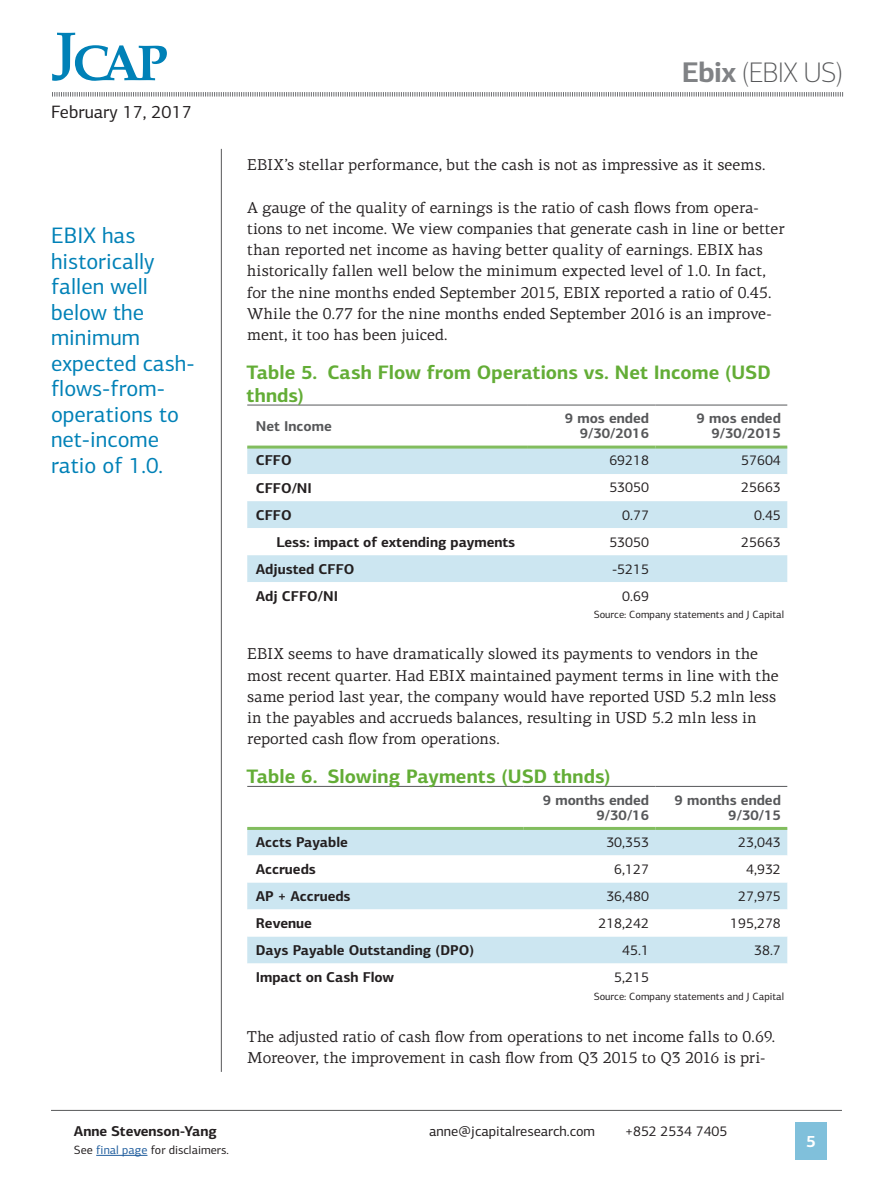
<style>
.page{position:relative;width:893px;height:1191px;background:#fff}
.page>*{position:absolute;margin:0;border:0;box-sizing:border-box;transform-origin:0 0}
.t1{font:100 28.5px "PF Centro Sans Pro";letter-spacing:-.03em;color:#57585a}
.Pull_quote{font:22.5px/25.5px "PF Centro Sans Pro";color:#0081b7}
.Subhead__free{font:700 19.5px/22.5px "PF Centro Sans Pro";letter-spacing:.005em;color:#63ad36}
.t2{font:18px "PF Centro Sans Pro";color:#231f20}
.t3{font:700 16.5px "PF Centro Sans Pro";color:#fff}
.Body_text{font:15.75px/21.3px "PF Centro Serif Pro";color:#231f20}
.Table_left_column{font:700 14.25px "PF Centro Sans Pro";color:#231f20}
.Table_body{font:14.25px "PF Centro Sans Pro";color:#231f20}
.Table_header{font:700 14.25px/15px "PF Centro Sans Pro";color:#57585a;text-align:right}
.t4{font:12px "PF Centro Sans Pro";color:#231f20}
.Source{font:10.5px "PF Centro Sans Pro";color:#231f20}
.s1{font-weight:700;color:#808285}
.s2{color:#215e9e}
</style>
<div class="page">
<hr style="left:51px;top:1110px;width:791px;height:1px;background:#57585a">
<div style="left:795px;top:1122px;width:32px;height:38px;background:#80c0db"></div>
<svg style="left:52px;top:33px;width:115px;height:48px"></svg>
<svg style="left:52px;top:92px;width:791px;height:5px"></svg>
<hr style="left:96px;top:1155px;width:51px;height:1px;background:#215e9e">
<hr style="left:221px;top:149px;width:1px;height:922px;background:#57585a">
<div style="left:247px;top:448px;width:540px;height:26px;background:#cce6f1"></div>
<svg style="left:247px;top:501px;width:540px;height:81px;fill:#cce6f1"></svg>
<hr style="left:247px;top:405px;width:281px;height:1px;background:#57585a">
<hr style="left:528px;top:405px;width:127px;height:1px;background:#57585a">
<hr style="left:655px;top:405px;width:132px;height:1px;background:#57585a">
<hr style="left:247px;top:445px;width:281px;height:3px;background:#82bd5e">
<hr style="left:528px;top:445px;width:127px;height:3px;background:#82bd5e">
<hr style="left:655px;top:445px;width:132px;height:3px;background:#82bd5e">
<div style="left:247px;top:830px;width:540px;height:25px;background:#cce6f1"></div>
<svg style="left:247px;top:855px;width:540px;height:109px"></svg>
<hr style="left:247px;top:786px;width:277px;height:1px;background:#57585a">
<hr style="left:524px;top:786px;width:131px;height:1px;background:#57585a">
<hr style="left:655px;top:786px;width:132px;height:1px;background:#57585a">
<hr style="left:247px;top:827px;width:277px;height:3px;background:#82bd5e">
<hr style="left:524px;top:827px;width:131px;height:3px;background:#82bd5e">
<hr style="left:655px;top:827px;width:132px;height:3px;background:#82bd5e">
<p class="t2" style="left:51px;top:101px;width:142px">February 17, 2017</p>
<p class="Pull_quote" style="left:51px;top:223px;width:145px">EBIX has historically fallen well below the minimum expected cash&shy;flows-from&shy;operations to net-income ratio of 1.0.</p>
<h1 class="t1" style="left:682px;top:56px;width:163px"><span class="s1">Ebix</span> (EBIX US)</h1>
<p class="Body_text" style="left:247px;top:154px;width:520px">EBIX’s stellar performance, but the cash is not as impressive as it seems.</p>
<p class="Body_text" style="left:247px;top:197px;width:539px">A gauge of the quality of earnings is the ratio of cash flows from opera&shy;tions to net income. We view companies that generate cash in line or better than reported net income as having better quality of earnings. EBIX has historically fallen well below the minimum expected level of 1.0. In fact, for the nine months ended September 2015, EBIX reported a ratio of 0.45.<br>While the 0.77 for the nine months ended September 2016 is an improve&shy;ment, it too has been juiced.</p>
<p class="Subhead__free" style="left:247px;top:361px;width:526px">Table 5. Cash Flow from Operations vs. Net Income (USD thnds)</p>
<p class="Table_header" style="left:256px;top:418px;width:77px">Net Income</p>
<p class="Table_header" style="left:565px;top:411px;width:86px">9 mos ended<br>9/30/2016</p>
<p class="Table_header" style="left:697px;top:411px;width:86px">9 mos ended<br>9/30/2015</p>
<p class="Table_left_column" style="left:256px;top:451px;width:37px">CFFO</p>
<p class="Table_body" style="left:609px;top:452px;width:41px">69218</p>
<p class="Table_body" style="left:741px;top:452px;width:41px">57604</p>
<p class="Table_left_column" style="left:256px;top:478px;width:58px">CFFO/NI</p>
<p class="Table_body" style="left:609px;top:479px;width:41px">53050</p>
<p class="Table_body" style="left:741px;top:479px;width:41px">25663</p>
<p class="Table_left_column" style="left:256px;top:505px;width:37px">CFFO</p>
<p class="Table_body" style="left:622px;top:506px;width:28px">0.77</p>
<p class="Table_body" style="left:754px;top:506px;width:28px">0.45</p>
<p class="Table_left_column" style="left:276px;top:532px;width:240px">Less: impact of extending payments</p>
<p class="Table_body" style="left:609px;top:533px;width:41px">53050</p>
<p class="Table_body" style="left:741px;top:533px;width:41px">25663</p>
<p class="Table_left_column" style="left:256px;top:559px;width:100px">Adjusted CFFO</p>
<p class="Table_body" style="left:612px;top:560px;width:39px">-5215</p>
<p class="Table_left_column" style="left:256px;top:586px;width:84px">Adj CFFO/NI</p>
<p class="Table_body" style="left:622px;top:587px;width:28px">0.69</p>
<p class="Source" style="left:594px;top:608px;width:192px">Source: Company statements and J Capital</p>
<p class="Body_text" style="left:247px;top:643px;width:533px">EBIX seems to have dramatically slowed its payments to vendors in the most recent quarter. Had EBIX maintained payment terms in line with the same period last year, the company would have reported USD 5.2 mln less in the payables and accrueds balances, resulting in USD 5.2 mln less in reported cash flow from operations.</p>
<p class="Subhead__free" style="left:247px;top:765px;width:365px">Table 6. Slowing Payments (USD thnds)</p>
<p class="Table_header" style="left:543px;top:792px;width:108px">9 months ended<br>9/30/16</p>
<p class="Table_header" style="left:675px;top:792px;width:108px">9 months ended<br>9/30/15</p>
<p class="Table_left_column" style="left:256px;top:833px;width:94px">Accts Payable</p>
<p class="Table_body" style="left:606px;top:833px;width:44px">30,353</p>
<p class="Table_body" style="left:738px;top:833px;width:44px">23,043</p>
<p class="Table_left_column" style="left:256px;top:860px;width:62px">Accrueds</p>
<p class="Table_body" style="left:614px;top:860px;width:36px">6,127</p>
<p class="Table_body" style="left:746px;top:860px;width:36px">4,932</p>
<p class="Table_left_column" style="left:256px;top:887px;width:96px">AP + Accrueds</p>
<p class="Table_body" style="left:606px;top:887px;width:44px">36,480</p>
<p class="Table_body" style="left:738px;top:887px;width:44px">27,975</p>
<p class="Table_left_column" style="left:256px;top:914px;width:58px">Revenue</p>
<p class="Table_body" style="left:598px;top:914px;width:52px">218,242</p>
<p class="Table_body" style="left:730px;top:914px;width:52px">195,278</p>
<p class="Table_left_column" style="left:256px;top:941px;width:220px">Days Payable Outstanding (DPO)</p>
<p class="Table_body" style="left:622px;top:941px;width:28px">45.1</p>
<p class="Table_body" style="left:754px;top:941px;width:28px">38.7</p>
<p class="Table_left_column" style="left:256px;top:968px;width:140px">Impact on Cash Flow</p>
<p class="Table_body" style="left:614px;top:968px;width:36px">5,215</p>
<p class="Source" style="left:594px;top:989px;width:192px">Source: Company statements and J Capital</p>
<p class="Body_text" style="left:247px;top:1026px;width:529px">The adjusted ratio of cash flow from operations to net income falls to 0.69.<br>Moreover, the improvement in cash flow from Q3 2015 to Q3 2016 is pri-</p>
<p class="Table_left_column" style="left:74px;top:1121px;width:144px">Anne Stevenson-Yang</p>
<p class="Table_body" style="left:429px;top:1122px;width:167px">anne@jcapitalresearch.com</p>
<p class="Table_body" style="left:625px;top:1122px;width:104px">+852 2534 7405</p>
<p class="t4" style="left:74px;top:1142px;width:156px">See <span class="s2">final page</span> for disclaimers.</p>
<p class="t3" style="left:806px;top:1131px;width:11px">5</p>
</div>
